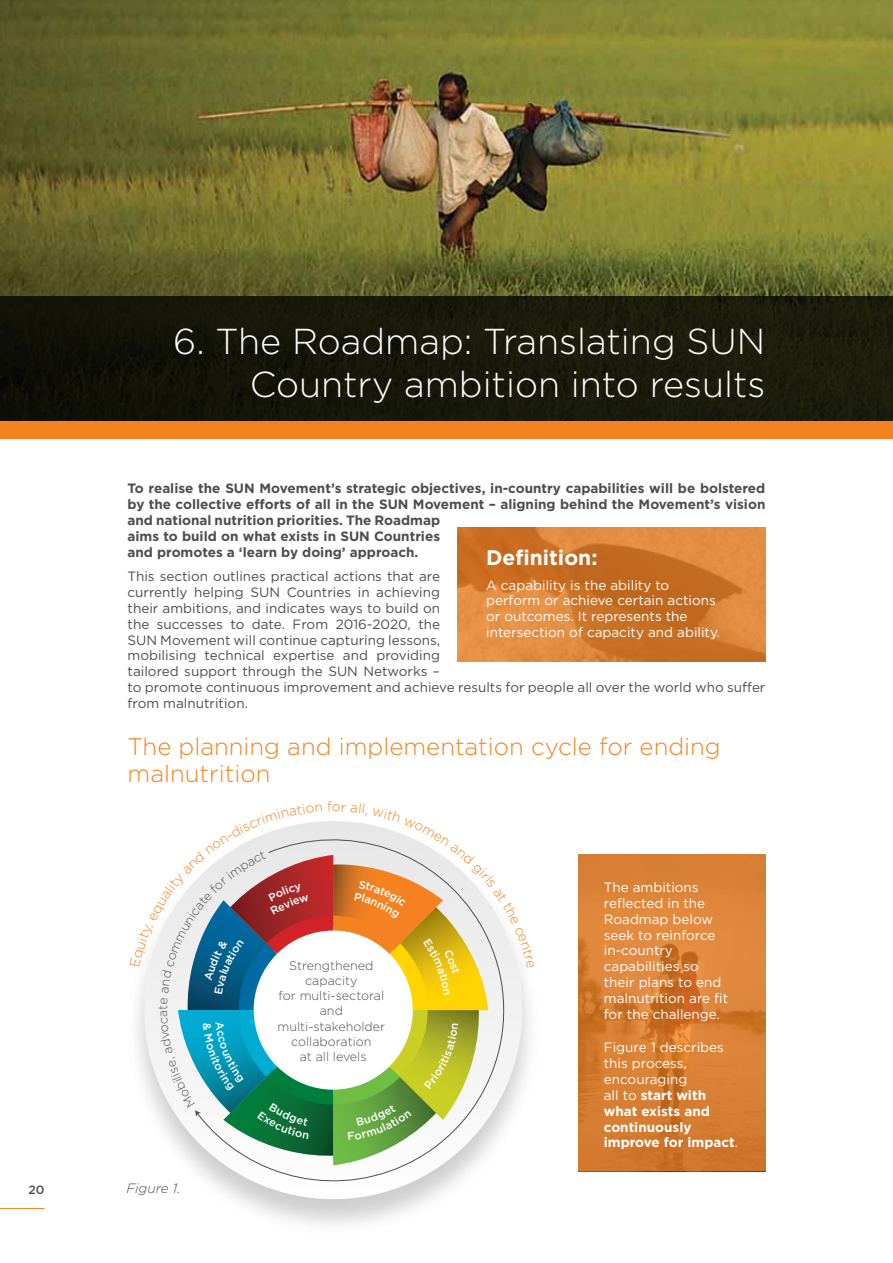
<style>
.page{position:relative;width:893px;height:1263px;background:#fff}
.page>*{position:absolute;margin:0;border:0;box-sizing:border-box;transform-origin:0 0}
.t1{font:300 36px/43.2px "Gotham";color:#fff;text-align:right}
.t2{font:300 24px/27px "Gotham";color:#f58220}
.t3{font:700 21px "Gotham";color:#fff}
.t4{font:13.5px/15.9px "Gotham";color:#4d4d4f}
.t5{font:700 13.5px/15.9px "Gotham";color:#4d4d4f}
.t6{font:13.5px/15.9px "Gotham";color:#fff}
.t7{font:700 13.5px/15.9px "Gotham";color:#fff}
.t8{font:italic 300 13.5px "Gotham";color:#4d4d4f}
.t9{font:300 12.6px/15px "Gotham";color:#4d4d4f;text-align:center}
.t10{font:500 12px "Gotham";color:#4d4d4f}
.s1{font-weight:400}
</style>
<div class="page">
<hr style="left:0;top:1208px;width:44px;height:1px;background:#f58220">
<img style="left:0;top:0;width:893px;height:296px">
<div style="left:0;top:296px;width:893px;height:125px;background:#17180a"></div>
<div style="left:0;top:421px;width:893px;height:17px;background:#f58220"></div>
<svg style="left:578px;top:854px;width:187px;height:317px;background:#d77e33"></svg>
<svg style="left:196px;top:1165px;width:287px;height:37px"></svg>
<svg style="left:457px;top:527px;width:308px;height:135px;background:#d37b30"></svg>
<svg style="left:131px;top:821px;width:403px;height:344px"></svg>
<p class="t10" style="left:28px;top:1182px;width:18px">20</p>
<h1 class="t1" style="left:173px;top:319px;width:594px">6. The Roadmap: Translating SUN<br>Country ambition into results</h1>
<p class="t5" style="left:128px;top:480px;width:639px">To realise the SUN Movement’s strategic objectives, in-country capabilities will be bolstered by the collective efforts of all in the SUN Movement – aligning behind the Movement’s vision and national nutrition priorities. The Roadmap<br>aims to build on what exists in SUN Countries<br>and promotes a ‘learn by doing’ approach.</p>
<p class="t4" style="left:128px;top:568px;width:639px">This section outlines practical actions that are<br>currently helping SUN Countries in achieving<br>their ambitions, and indicates ways to build on<br>the successes to date. From 2016-2020, the<br>SUN Movement will continue capturing lessons,<br>mobilising technical expertise and providing<br>tailored support through the SUN Networks –<br>to promote continuous improvement and achieve results for people all over the world who suffer from malnutrition.</p>
<h2 class="t2" style="left:128px;top:732px;width:595px">The planning and implementation cycle for ending malnutrition</h2>
<h3 class="t3" style="left:486px;top:544px;width:113px">Definition:</h3>
<p class="t6" style="left:486px;top:576px;width:236px">A capability is the ability to perform or achieve certain actions or outcomes. It represents the intersection of capacity and ability.</p>
<p class="t8" style="left:126px;top:1179px;width:56px">Figure 1.</p>
<p class="t9" style="left:277px;top:958px;width:109px">Strengthened capacity<br>for multi-sectoral and multi-stakeholder collaboration<br>at all levels</p>
<p class="t6" style="left:604px;top:879px;width:126px">The ambitions reflected in the<br>Roadmap below seek to reinforce in-country capabilities so their plans to end malnutrition are fit for the challenge.</p>
<p class="t7" style="left:604px;top:1039px;width:136px"><span class="s1">Figure 1</span> <span class="s1">describes this process, encouraging<br>all to</span> start with what exists and continuously improve for impact<span class="s1">.</span></p>
</div>
